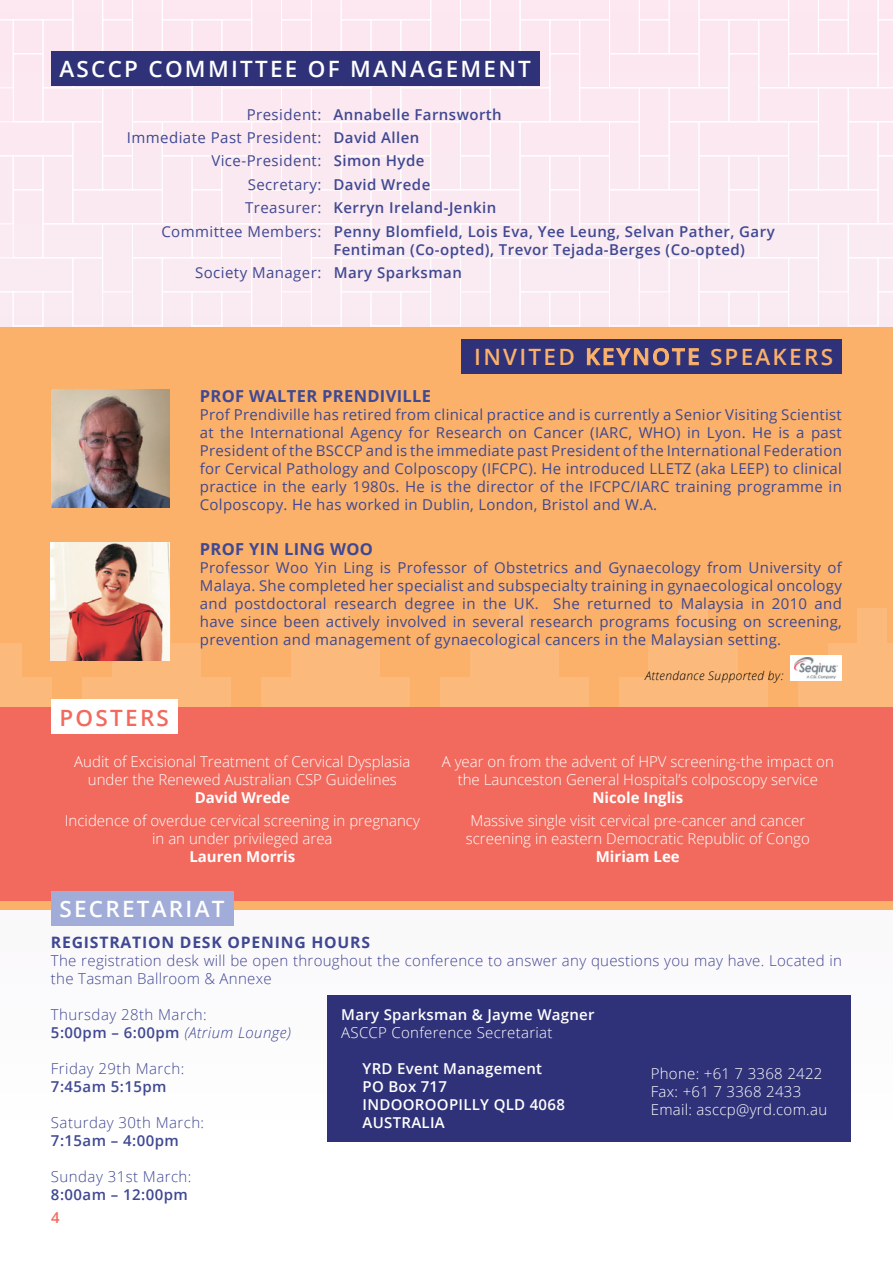
<style>
.page{position:relative;width:893px;height:1263px;background:#fff}
.page>*{position:absolute;margin:0;border:0;box-sizing:border-box;transform-origin:0 0}
.t1{font:600 22.5px "Open Sans";letter-spacing:.1em;color:#fff}
.t2{font:600 22.5px "Open Sans";letter-spacing:.1em;color:#fbb16a}
.t3{font:600 22.5px "Open Sans";letter-spacing:.1em;color:#f26a5e}
.t4{font:700 16.5px "Open Sans";letter-spacing:.02em;color:#3f4892}
.t5{font:700 15.75px "Open Sans";letter-spacing:.05em;color:#3f4892}
.t6{font:15px/18px "Open Sans";letter-spacing:.02em;color:#3f4892;text-align:justify}
.t7{font:300 15px/18px "Open Sans";color:#fff;text-align:center}
.t8{font:600 15px "Open Sans";letter-spacing:.03em;color:#3f4892}
.t9{font:300 15px/18px "Open Sans";letter-spacing:.02em;color:#3f4892}
.t10{font:300 15px/18px "Open Sans";letter-spacing:.02em;color:#fff}
.t11{font:600 15px/18px "Open Sans";letter-spacing:.02em;color:#fff}
.t12{font:700 15px "Open Sans";color:#fff}
.t13{font:600 15px "Open Sans";color:#f26a5e}
.t14{font:italic 300 12px "Open Sans";letter-spacing:.03em;color:#000}
.s1{font-weight:400}
.s2{font-weight:600}
.s3{font-style:italic}
</style>
<div class="page">
<svg style="left:0;top:0;width:893px;height:328px;background:#fae9f0"></svg>
<div style="left:13px;top:292px;width:30px;height:34px;border:1px solid #fff"></div>
<div style="left:0;top:328px;width:893px;height:582px;background:#fbb16a"></div>
<div style="left:22px;top:677px;width:30px;height:68px;background:#fbba7c"></div>
<div style="left:82px;top:677px;width:30px;height:68px;background:#fbba7c"></div>
<div style="left:0;top:643px;width:22px;height:68px;background:#fbba7c"></div>
<div style="left:678px;top:609px;width:30px;height:68px;background:#fbba7c"></div>
<div style="left:201px;top:677px;width:30px;height:68px;background:#fbba7c"></div>
<div style="left:619px;top:677px;width:29px;height:68px;background:#fbba7c"></div>
<div style="left:559px;top:677px;width:30px;height:68px;background:#fbba7c"></div>
<div style="left:649px;top:643px;width:29px;height:68px;background:#fbba7c"></div>
<div style="left:708px;top:643px;width:30px;height:68px;background:#fbba7c"></div>
<div style="left:499px;top:609px;width:30px;height:68px;background:#fbba7c"></div>
<div style="left:529px;top:643px;width:30px;height:68px;background:#fbba7c"></div>
<div style="left:678px;top:677px;width:30px;height:34px;background:#fbba7c"></div>
<div style="left:321px;top:609px;width:29px;height:68px;background:#fbba7c"></div>
<div style="left:380px;top:677px;width:30px;height:68px;background:#fbba7c"></div>
<div style="left:440px;top:677px;width:30px;height:68px;background:#fbba7c"></div>
<div style="left:261px;top:677px;width:30px;height:68px;background:#fbba7c"></div>
<div style="left:291px;top:643px;width:30px;height:68px;background:#fbba7c"></div>
<div style="left:470px;top:643px;width:29px;height:68px;background:#fbba7c"></div>
<div style="left:350px;top:643px;width:30px;height:68px;background:#fbba7c"></div>
<div style="left:321px;top:677px;width:29px;height:34px;background:#fbba7c"></div>
<div style="left:142px;top:609px;width:29px;height:68px;background:#fbba7c"></div>
<div style="left:112px;top:643px;width:30px;height:68px;background:#fbba7c"></div>
<div style="left:171px;top:643px;width:30px;height:68px;background:#fbba7c"></div>
<div style="left:142px;top:677px;width:29px;height:34px;background:#fbba7c"></div>
<div style="left:499px;top:677px;width:30px;height:34px;background:#fbba7c"></div>
<div style="left:857px;top:609px;width:30px;height:68px;background:#fbba7c"></div>
<div style="left:798px;top:677px;width:30px;height:68px;background:#fbba7c"></div>
<div style="left:738px;top:677px;width:30px;height:68px;background:#fbba7c"></div>
<div style="left:828px;top:643px;width:29px;height:68px;background:#fbba7c"></div>
<div style="left:887px;top:643px;width:6px;height:68px;background:#fbba7c"></div>
<div style="left:857px;top:677px;width:30px;height:34px;background:#fbba7c"></div>
<div style="left:0;top:707px;width:893px;height:194px;background:#f26a5e"></div>
<div style="left:51px;top:51px;width:489px;height:34px;background:#2f3278"></div>
<div style="left:51px;top:700px;width:126px;height:34px;background:#fff"></div>
<div style="left:461px;top:339px;width:381px;height:34px;background:#2f3278"></div>
<img style="left:51px;top:389px;width:119px;height:119px">
<img style="left:51px;top:542px;width:119px;height:119px">
<div style="left:791px;top:655px;width:51px;height:25px;background:#fff"></div>
<img style="left:795px;top:657px;width:42px;height:21px">
<div style="left:327px;top:995px;width:523px;height:147px;background:#2f3278"></div>
<div style="left:51px;top:891px;width:182px;height:34px;background:#a1add8"></div>
<h1 class="t1" style="left:60px;top:53px;width:473px">ASCCP COMMITTEE OF MANAGEMENT</h1>
<p class="t8" style="left:247px;top:104px;width:257px"><span class="s1">President:</span> Annabelle Farnsworth</p>
<p class="t6" style="left:127px;top:128px;width:294px">Immediate Past President: <span class="s2">David Allen</span></p>
<p class="t6" style="left:211px;top:152px;width:215px">Vice-President: <span class="s2">Simon Hyde</span></p>
<p class="t6" style="left:248px;top:175px;width:184px">Secretary: <span class="s2">David Wrede</span></p>
<p class="t8" style="left:245px;top:198px;width:253px"><span class="s1">Treasurer:</span> Kerryn Ireland-Jenkin</p>
<p class="t8" style="left:161px;top:221px;width:615px"><span class="s1">Committee Members:</span> Penny Blomfield, Lois Eva, Yee Leung, Selvan Pather, Gary</p>
<p class="t6" style="left:195px;top:263px;width:268px">Society Manager: <span class="s2">Mary Sparksman</span></p>
<p class="t8" style="left:333px;top:239px;width:413px">Fentiman (Co-opted), Trevor Tejada-Berges (Co-opted)</p>
<h1 class="t2" style="left:474px;top:341px;width:360px">INVITED KEYNOTE SPEAKERS</h1>
<h1 class="t3" style="left:60px;top:702px;width:111px">POSTERS</h1>
<p class="t4" style="left:200px;top:384px;width:233px">PROF WALTER PRENDIVILLE</p>
<p class="t6" style="left:200px;top:405px;width:644px">Prof Prendiville has retired from clinical practice and is currently a Senior Visiting Scientist at the International Agency for Research on Cancer (IARC, WHO) in Lyon. He is a past President of the BSCCP and is the immediate past President of the International Federation for Cervical Pathology and Colposcopy (IFCPC). He introduced LLETZ (aka LEEP) to clinical practice in the early 1980s. He is the director of the IFCPC/IARC training programme in Colposcopy. He has worked in Dublin, London, Bristol and W.A.</p>
<p class="t4" style="left:200px;top:537px;width:175px">PROF YIN LING WOO</p>
<p class="t6" style="left:200px;top:558px;width:644px">Professor Woo Yin Ling is Professor of Obstetrics and Gynaecology from University of Malaya. She completed her specialist and subspecialty training in gynaecological oncology and postdoctoral research degree in the UK. She returned to Malaysia in 2010 and have since been actively involved in several research programs focusing on screening, prevention and management of gynaecological cancers in the Malaysian setting.</p>
<p class="t14" style="left:645px;top:667px;width:140px">Attendance Supported by:</p>
<p class="t7" style="left:74px;top:752px;width:338px">Audit of Excisional Treatment of Cervical Dysplasia under the Renewed Australian CSP Guidelines</p>
<p class="t12" style="left:195px;top:787px;width:97px">David Wrede</p>
<p class="t7" style="left:65px;top:811px;width:356px">Incidence of overdue cervical screening in pregnancy in an under privileged area</p>
<p class="t12" style="left:189px;top:846px;width:107px">Lauren Morris</p>
<p class="t7" style="left:442px;top:752px;width:393px">A year on from the advent of HPV screening-the impact on the Launceston General Hospital’s colposcopy service</p>
<p class="t12" style="left:592px;top:787px;width:93px">Nicole Inglis</p>
<p class="t7" style="left:466px;top:811px;width:346px">Massive single visit cervical pre-cancer and cancer screening in eastern Democratic Republic of Congo</p>
<p class="t12" style="left:596px;top:846px;width:85px">Miriam Lee</p>
<h1 class="t1" style="left:59px;top:893px;width:167px">SECRETARIAT</h1>
<p class="t5" style="left:51px;top:931px;width:321px">REGISTRATION DESK OPENING HOURS</p>
<p class="t9" style="left:51px;top:951px;width:792px">The registration desk will be open throughout the conference to answer any questions you may have. Located in the Tasman Ballroom &amp; Annexe</p>
<p class="t9" style="left:51px;top:1005px;width:242px">Thursday 28th March:<br><span class="s2">5:00pm – 6:00pm</span> <span class="s3">(Atrium Lounge)</span></p>
<p class="t9" style="left:51px;top:1059px;width:135px">Friday 29th March:</p>
<p class="t8" style="left:51px;top:1076px;width:117px">7:45am 5:15pm</p>
<p class="t9" style="left:51px;top:1113px;width:155px">Saturday 30th March:</p>
<p class="t8" style="left:51px;top:1130px;width:129px">7:15am – 4:00pm</p>
<p class="t9" style="left:51px;top:1167px;width:142px">Sunday 31st March:</p>
<p class="t8" style="left:51px;top:1184px;width:138px">8:00am – 12:00pm</p>
<p class="t11" style="left:341px;top:1005px;width:255px">Mary Sparksman &amp; Jayme Wagner</p>
<p class="t10" style="left:341px;top:1023px;width:213px">ASCCP Conference Secretariat</p>
<p class="t11" style="left:362px;top:1059px;width:204px">YRD Event Management<br>PO Box 717<br>INDOOROOPILLY QLD 4068<br>AUSTRALIA</p>
<p class="t10" style="left:651px;top:1064px;width:178px">Phone: +61 7 3368 2422<br>Fax: +61 7 3368 2433<br>Email: asccp@yrd.com.au</p>
<p class="t13" style="left:51px;top:1208px;width:10px">4</p>
</div>
